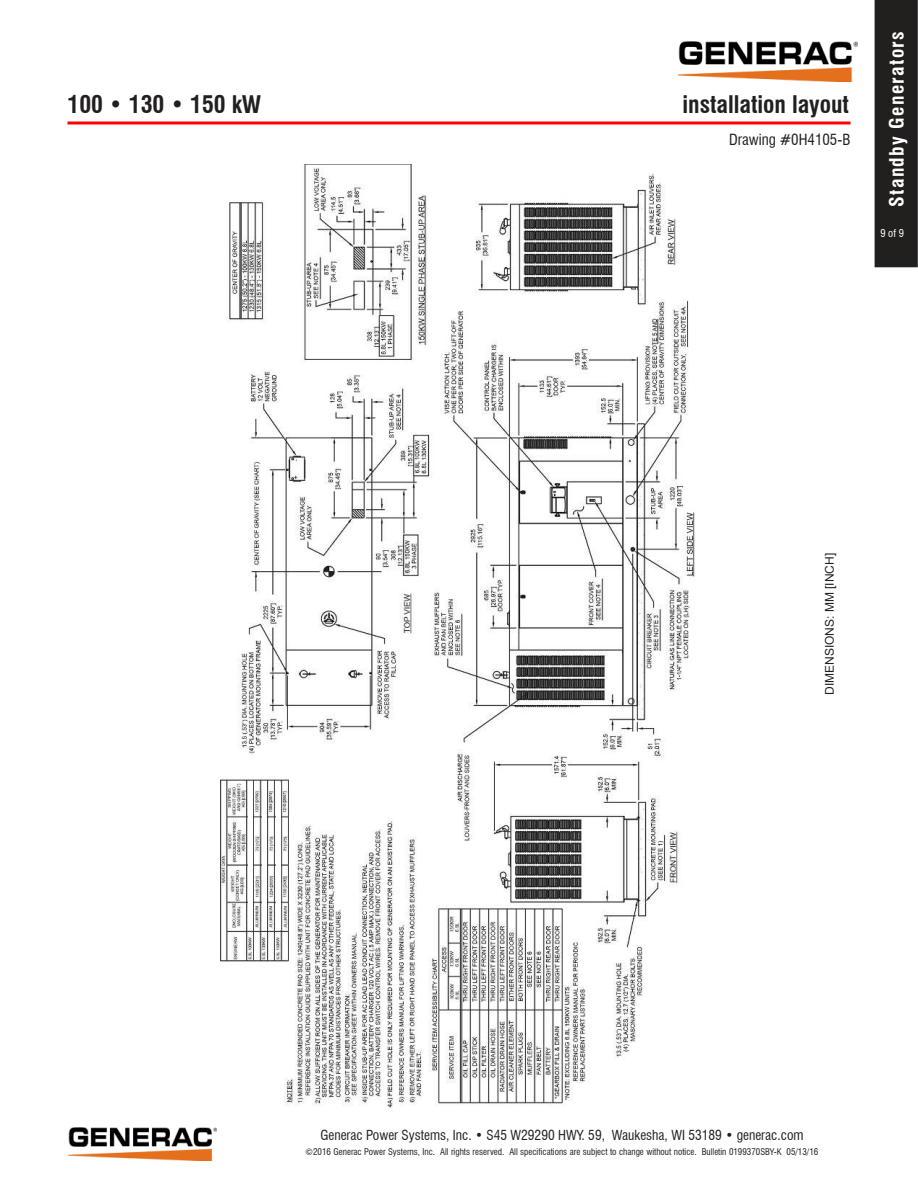
<style>
.page{position:relative;width:918px;height:1188px;background:#fff}
.page>*{position:absolute;margin:0;border:0;box-sizing:border-box;transform-origin:0 0}
.t1{font:700 condensed 23.7px "Swiss 721 BT";color:#221f1f}
.t2{font:700 condensed 19.5px "Swiss 721 BT";letter-spacing:.07em;color:#fff}
.t3{font:condensed 15px "Swiss 721 BT";color:#221f1f}
.t4{font:condensed 13.5px "Swiss 721 BT";color:#221f1f}
.t5{font:12px "Arial Unicode MS";color:#221f1f}
.t6{font:condensed 10.5px "Swiss 721 BT";color:#fff}
.t7{font:condensed 9px "Swiss 721 BT";color:#221f1f}
</style>
<div class="page">
<div style="left:875px;top:0;width:43px;height:267px;background:#221f1f"></div>
<img style="left:679px;top:41px;width:178px;height:40px">
<hr style="left:68px;top:121px;width:783px;height:3px;background:#f00">
<img style="left:68px;top:1127px;width:149px;height:34px">
<img style="left:221px;top:164px;width:474px;height:944px">
<div style="left:248px;top:782px;width:5px;height:148px;background:#fff"></div>
<div style="left:262px;top:782px;width:5px;height:148px;background:#fff"></div>
<div style="left:276px;top:782px;width:5px;height:148px;background:#fff"></div>
<h1 class="t1" style="left:68px;top:94px;width:195px">100 • 130 • 150 kW</h1>
<h1 class="t1" style="left:683px;top:94px;width:168px">installation layout</h1>
<h3 class="t3" style="left:729px;top:133px;width:123px">Drawing #0H4105-B</h3>
<h2 class="t2" style="left:889px;top:207px;width:177px;rotate:-90deg">Standby Generators</h2>
<p class="t6" style="left:880px;top:229px;width:25px">9 of 9</p>
<h3 class="t5" style="left:825px;top:695px;width:144px;rotate:-90deg">DIMENSIONS: MM [INCH]</h3>
<h3 class="t4" style="left:320px;top:1129px;width:485px">Generac Power Systems, Inc. • S45 W29290 HWY. 59, Waukesha, WI 53189 • generac.com</h3>
<p class="t7" style="left:306px;top:1148px;width:514px">©2016 Generac Power Systems, Inc. All rights reserved. All specifications are subject to change without notice. Bulletin 0199370SBY-K 05/13/16</p>
</div>
